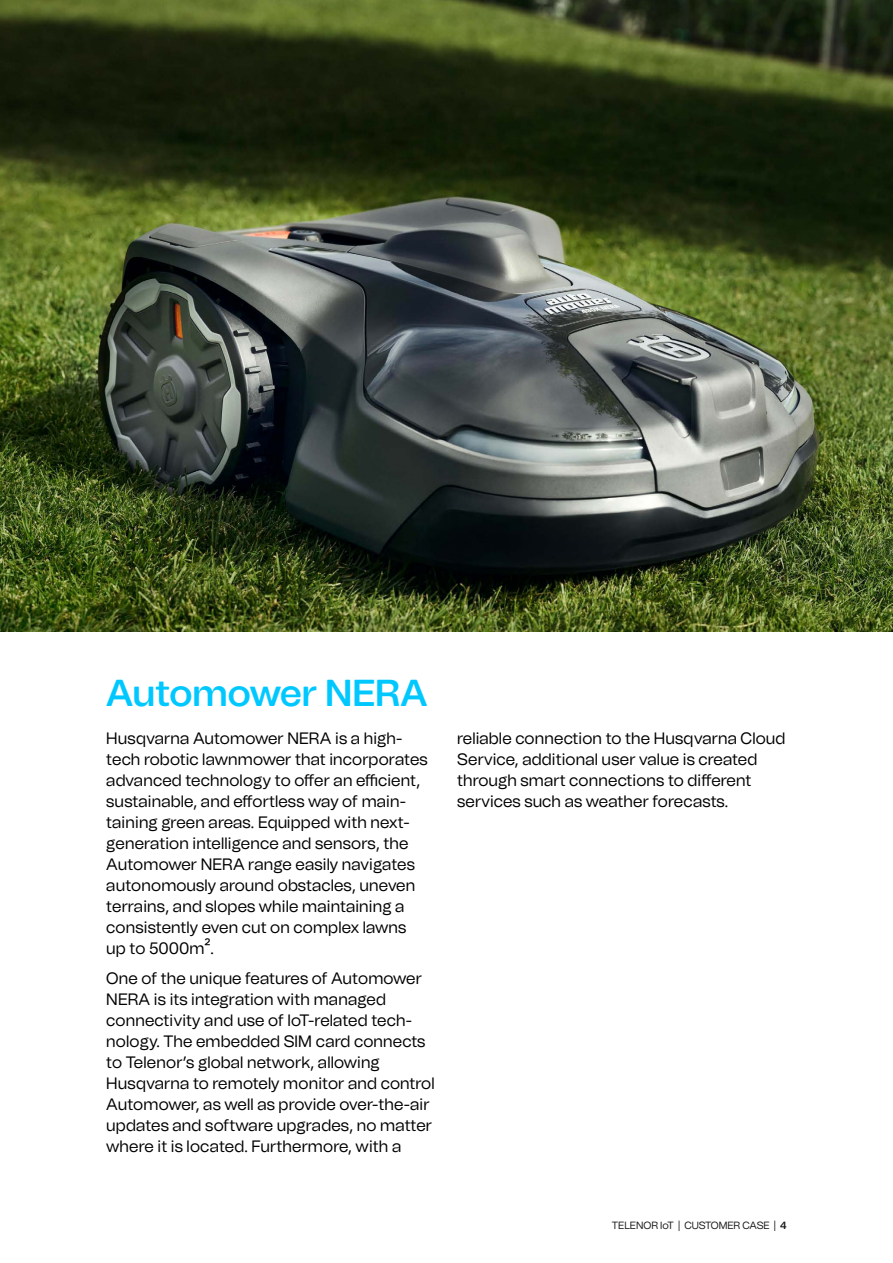
<style>
.page{position:relative;width:893px;height:1263px;background:#fff}
.page>*{position:absolute;margin:0;border:0;box-sizing:border-box;transform-origin:0 0}
.t1{font:500 37.5px "Telenor Evolution";color:#00c8ff}
.t2{font:300 16.5px/21px "Telenor Evolution";letter-spacing:.01em;color:#000}
.t3{font:300 10.5px "Telenor Evolution";color:#1a1a1a}
.s1{font-weight:500}
</style>
<div class="page">
<img style="left:0;top:0;width:893px;height:631px">
<h1 class="t1" style="left:106px;top:670px;width:323px">Automower NERA</h1>
<p class="t2" style="left:106px;top:728px;width:323px">Husqvarna Automower NERA is a high&shy;tech robotic lawnmower that incorporates advanced technology to offer an efficient, sustainable, and effortless way of main&shy;taining green areas. Equipped with next&shy;generation intelligence and sensors, the Automower NERA range easily navigates autonomously around obstacles, uneven terrains, and slopes while maintaining a consistently even cut on complex lawns up to 5000m².</p>
<p class="t2" style="left:106px;top:968px;width:330px">One of the unique features of Automower NERA is its integration with managed connectivity and use of IoT-related tech&shy;nology. The embedded SIM card connects to Telenor’s global network, allowing Husqvarna to remotely monitor and control Automower, as well as provide over-the-air updates and software upgrades, no matter where it is located. Furthermore, with a</p>
<p class="t2" style="left:457px;top:728px;width:330px">reliable connection to the Husqvarna Cloud Service, additional user value is created through smart connections to different services such as weather forecasts.</p>
<p class="t3" style="left:612px;top:1219px;width:176px">TELENOR IoT | CUSTOMER CASE | <span class="s1">4</span></p>
</div>
